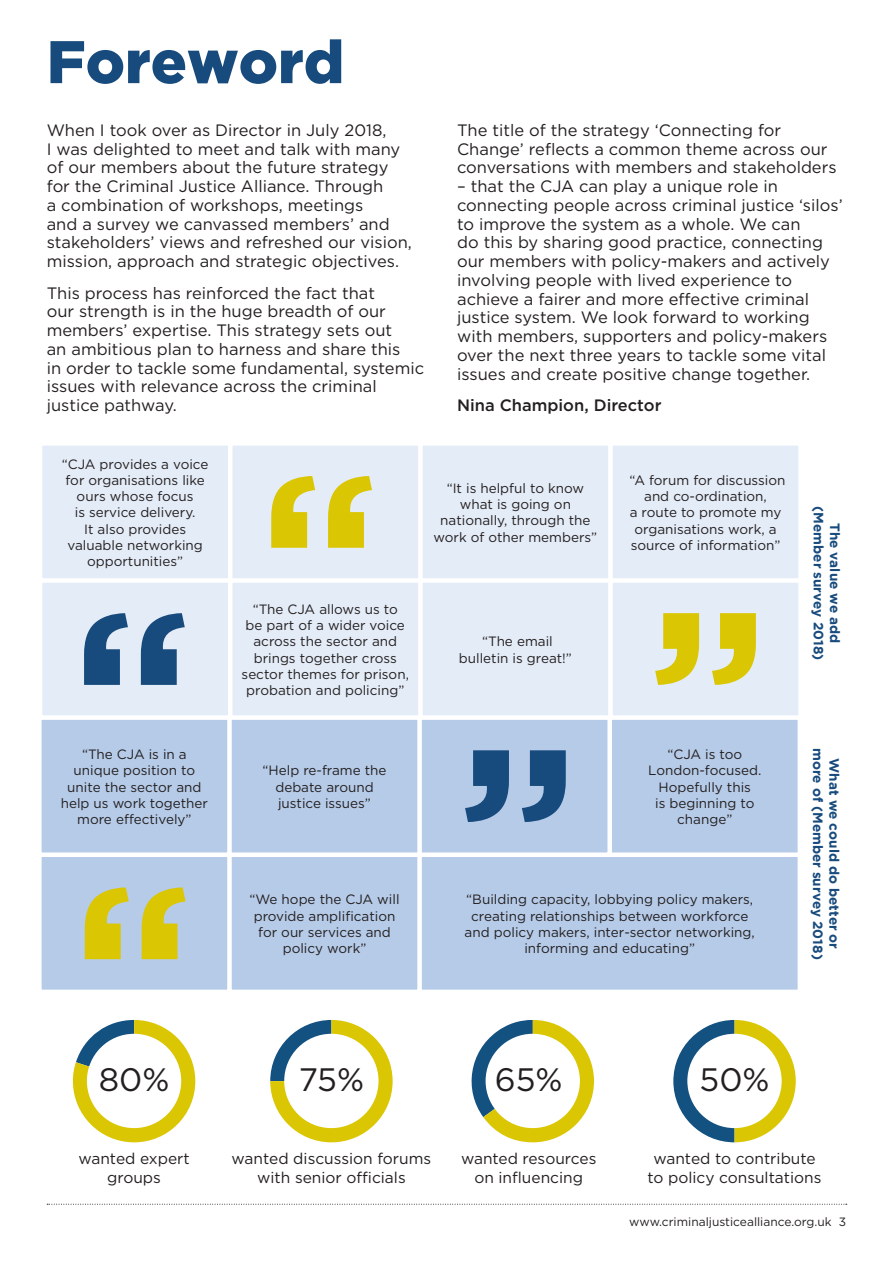
<style>
.page{position:relative;width:893px;height:1263px;background:#fff}
.page>*{position:absolute;margin:0;border:0;box-sizing:border-box;transform-origin:0 0}
.t1{font:900 60px "Gotham";color:#184b7d}
.t2{font:32.4px "Gotham";color:#231f20}
.t3{font:16.5px/18.8px "Gotham";color:#231f20}
.t4{font:500 16.5px "Gotham";color:#231f20}
.t5{font:15.45px/18.6px "Gotham";color:#231f20;text-align:center}
.t6{font:13.5px/16.2px "Gotham";color:#231f20;text-align:center}
.t7{font:700 13.5px/16.2px "Gotham";color:#184b7d;text-align:center}
.t8{font:12px "Gotham";color:#231f20}
</style>
<div class="page">
<svg style="left:47px;top:1204px;width:800px;height:1px"></svg>
<div style="left:41px;top:444px;width:188px;height:136px;background:#e4ecf7"></div>
<div style="left:39px;top:443px;width:192px;height:138px;border:3px solid #fff"></div>
<div style="left:39px;top:580px;width:192px;height:138px;background:#e4ecf7;border:3px solid #fff"></div>
<div style="left:40px;top:718px;width:189px;height:136px;background:#b6cbe8"></div>
<div style="left:39px;top:717px;width:191px;height:138px;border:3px solid #fff"></div>
<div style="left:39px;top:854px;width:191px;height:139px;background:#b6cbe8;border:3px solid #fff"></div>
<div style="left:229px;top:443px;width:192px;height:138px;background:#e4ecf7;border:3px solid #fff"></div>
<div style="left:231px;top:581px;width:189px;height:136px;background:#e4ecf7"></div>
<div style="left:229px;top:580px;width:192px;height:138px;border:3px solid #fff"></div>
<div style="left:230px;top:718px;width:189px;height:136px;background:#b6cbe8"></div>
<div style="left:229px;top:717px;width:191px;height:138px;border:3px solid #fff"></div>
<div style="left:230px;top:855px;width:189px;height:136px;background:#b6cbe8"></div>
<div style="left:229px;top:854px;width:191px;height:139px;border:3px solid #fff"></div>
<div style="left:421px;top:444px;width:189px;height:136px;background:#e4ecf7"></div>
<div style="left:420px;top:443px;width:191px;height:138px;border:3px solid #fff"></div>
<div style="left:421px;top:581px;width:189px;height:136px;background:#e4ecf7"></div>
<div style="left:420px;top:580px;width:191px;height:138px;border:3px solid #fff"></div>
<div style="left:419px;top:717px;width:191px;height:138px;background:#b6cbe8;border:3px solid #fff"></div>
<div style="left:420px;top:855px;width:379px;height:136px;background:#b6cbe8"></div>
<div style="left:419px;top:854px;width:382px;height:139px;border:3px solid #fff"></div>
<div style="left:611px;top:444px;width:189px;height:136px;background:#e4ecf7"></div>
<div style="left:610px;top:443px;width:191px;height:138px;border:3px solid #fff"></div>
<div style="left:610px;top:580px;width:191px;height:138px;background:#e4ecf7;border:3px solid #fff"></div>
<div style="left:610px;top:718px;width:189px;height:136px;background:#b6cbe8"></div>
<div style="left:609px;top:717px;width:192px;height:138px;border:3px solid #fff"></div>
<svg style="left:271px;top:476px;width:101px;height:72px"></svg>
<svg style="left:84px;top:613px;width:101px;height:72px"></svg>
<svg style="left:85px;top:887px;width:100px;height:72px"></svg>
<svg style="left:465px;top:750px;width:101px;height:72px"></svg>
<svg style="left:655px;top:613px;width:101px;height:72px"></svg>
<svg style="left:73px;top:1020px;width:122px;height:122px"></svg>
<div style="left:87px;top:1034px;width:94px;height:94px;background:#fff;border-radius:50%"></div>
<svg style="left:270px;top:1020px;width:123px;height:122px"></svg>
<div style="left:284px;top:1034px;width:95px;height:94px;background:#fff;border-radius:50%"></div>
<svg style="left:471px;top:1020px;width:123px;height:122px"></svg>
<div style="left:486px;top:1034px;width:94px;height:94px;background:#fff;border-radius:50%"></div>
<svg style="left:673px;top:1020px;width:123px;height:122px"></svg>
<div style="left:687px;top:1034px;width:95px;height:94px;background:#fff;border-radius:50%"></div>
<p class="t1" style="left:47px;top:27px;width:299px">Foreword</p>
<p class="t3" style="left:47px;top:120px;width:367px">When I took over as Director in July 2018,<br>I was delighted to meet and talk with many of our members about the future strategy for the Criminal Justice Alliance. Through<br>a combination of workshops, meetings<br>and a survey we canvassed members’ and stakeholders’ views and refreshed our vision, mission, approach and strategic objectives.</p>
<p class="t3" style="left:47px;top:283px;width:379px">This process has reinforced the fact that<br>our strength is in the huge breadth of our members’ expertise. This strategy sets out<br>an ambitious plan to harness and share this<br>in order to tackle some fundamental, systemic issues with relevance across the criminal justice pathway.</p>
<p class="t3" style="left:457px;top:120px;width:381px">The title of the strategy ‘Connecting for<br>Change’ reflects a common theme across our conversations with members and stakeholders</p>
<p class="t3" style="left:457px;top:176px;width:387px">– that the CJA can play a unique role in connecting people across criminal justice ‘silos’ to improve the system as a whole. We can<br>do this by sharing good practice, connecting our members with policy-makers and actively involving people with lived experience to achieve a fairer and more effective criminal justice system. We look forward to working with members, supporters and policy-makers over the next three years to tackle some vital issues and create positive change together.</p>
<p class="t4" style="left:457px;top:394px;width:206px">Nina Champion, Director</p>
<p class="t6" style="left:62px;top:455px;width:148px">“CJA provides a voice for organisations like ours whose focus<br>is service delivery.<br>It also provides valuable networking opportunities”</p>
<p class="t6" style="left:242px;top:601px;width:169px">“The CJA allows us to<br>be part of a wider voice across the sector and brings together cross sector themes for prison, probation and policing”</p>
<p class="t6" style="left:434px;top:480px;width:165px">“It is helpful to know what is going on nationally, through the work of other members”</p>
<p class="t6" style="left:459px;top:633px;width:115px">“The email bulletin is great!”</p>
<p class="t6" style="left:630px;top:472px;width:157px">“A forum for discussion and co-ordination,<br>a route to promote my organisations work, a source of information”</p>
<p class="t7" style="left:843px;top:506px;width:155px;rotate:90deg">The value we add (Member survey 2018)</p>
<p class="t6" style="left:61px;top:746px;width:149px">“The CJA is in a unique position to unite the sector and help us work together more effectively”</p>
<p class="t6" style="left:262px;top:762px;width:126px">“Help re-frame the debate around justice issues”</p>
<p class="t6" style="left:250px;top:891px;width:152px">“We hope the CJA will provide amplification for our services and policy work”</p>
<p class="t6" style="left:648px;top:746px;width:115px">“CJA is too<br>London-focused.<br>Hopefully this<br>is beginning to change”</p>
<p class="t6" style="left:465px;top:891px;width:292px">“Building capacity, lobbying policy makers, creating relationships between workforce and policy makers, inter-sector networking, informing and educating”</p>
<p class="t7" style="left:843px;top:748px;width:213px;rotate:90deg">What we could do better or more of (Member survey 2018)</p>
<p class="t2" style="left:99px;top:1059px;width:72px">80%</p>
<p class="t2" style="left:299px;top:1059px;width:67px">75%</p>
<p class="t2" style="left:495px;top:1059px;width:69px">65%</p>
<p class="t2" style="left:699px;top:1059px;width:72px">50%</p>
<p class="t5" style="left:78px;top:1149px;width:113px">wanted expert groups</p>
<p class="t5" style="left:232px;top:1149px;width:201px">wanted discussion forums with senior officials</p>
<p class="t5" style="left:461px;top:1149px;width:137px">wanted resources on influencing</p>
<p class="t5" style="left:648px;top:1149px;width:175px">wanted to contribute to policy consultations</p>
<p class="t8" style="left:629px;top:1214px;width:218px">www.criminaljusticealliance.org.uk 3</p>
</div>
